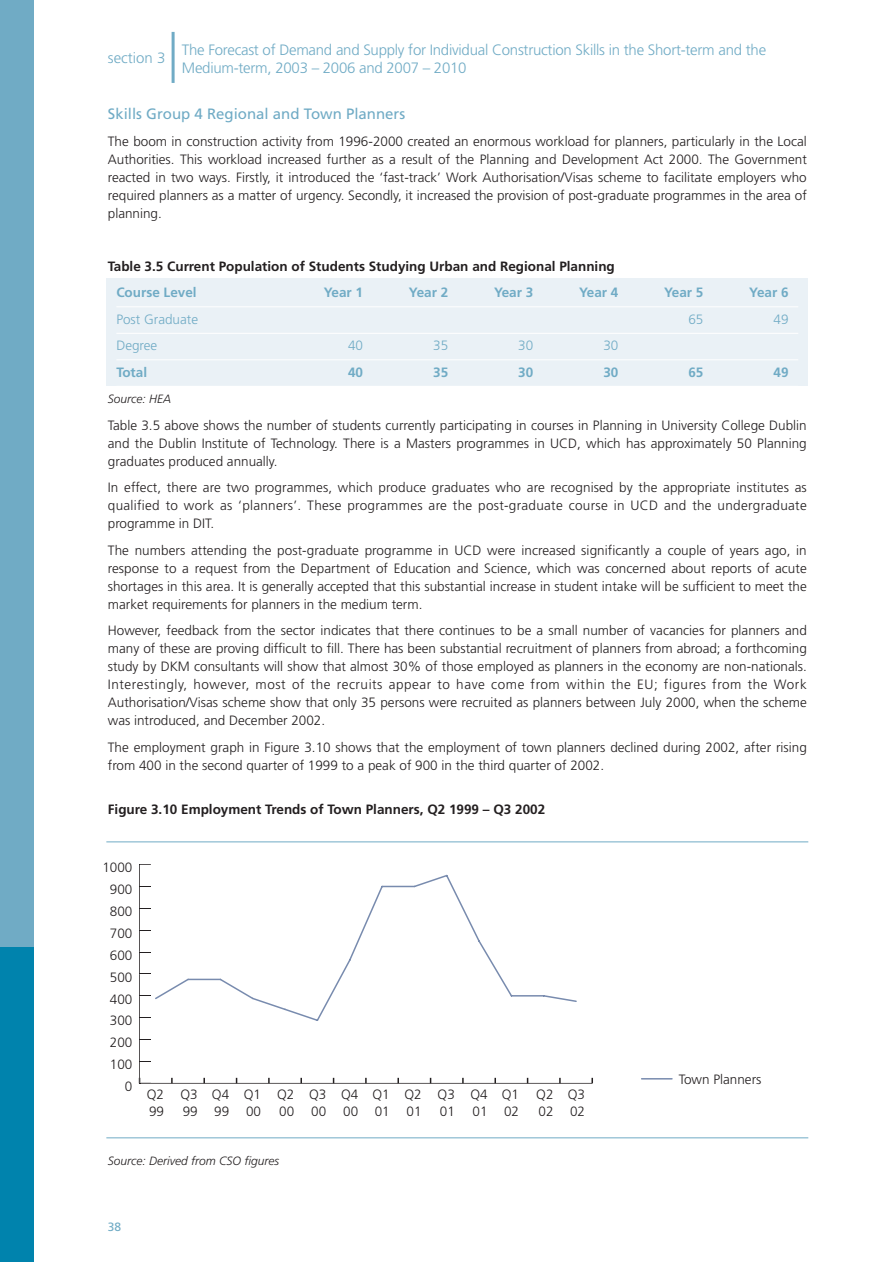
<style>
.page{position:relative;width:893px;height:1262px;background:#fff}
.page>*{position:absolute;margin:0;border:0;box-sizing:border-box;transform-origin:0 0}
.t1{font:300 15px/18px "Frutiger";letter-spacing:-.015em;color:#70abc5}
.t2{font:15px "Frutiger";color:#70abc5}
.t3{font:300 13.5px/18px "Frutiger";color:#231f20}
.t4{font:700 13.5px "Frutiger";color:#231f20}
.t5{font:700 13.5px "Frutiger";color:#70abc5}
.t6{font:300 13.5px "Frutiger";color:#70abc5}
.t7{font:italic 300 12px "Frutiger";color:#231f20}
.t8{font:12px "Frutiger";color:#70abc5}
</style>
<div class="page">
<div style="left:106px;top:279px;width:702px;height:107px;background:#eaf1f6"></div>
<div style="left:1px;top:0;width:33px;height:1262px;background:#70abc5"></div>
<div style="left:1px;top:947px;width:33px;height:315px;background:#0083ad"></div>
<hr style="left:171px;top:32px;width:3px;height:51px;background:#70abc5">
<hr style="left:116px;top:306px;width:682px;height:1px;background:#fff">
<hr style="left:116px;top:333px;width:682px;height:1px;background:#fff">
<hr style="left:116px;top:359px;width:682px;height:1px;background:#fff">
<hr style="left:106px;top:841px;width:702px;height:1px;background:#70abc5">
<svg style="left:139px;top:864px;width:454px;height:219px"></svg>
<svg style="left:154px;top:873px;width:519px;height:207px"></svg>
<hr style="left:106px;top:1137px;width:702px;height:1px;background:#70abc5">
<p class="t1" style="left:108px;top:50px;width:59px">section 3</p>
<p class="t1" style="left:182px;top:42px;width:585px">The Forecast of Demand and Supply for Individual Construction Skills in the Short-term and the<br>Medium-term, 2003 – 2006 and 2007 – 2010</p>
<p class="t2" style="left:108px;top:108px;width:299px">Skills Group 4 Regional and Town Planners</p>
<p class="t3" style="left:108px;top:133px;width:700px;text-align:justify">The boom in construction activity from 1996-2000 created an enormous workload for planners, particularly in the Local Authorities. This workload increased further as a result of the Planning and Development Act 2000. The Government reacted in two ways. Firstly, it introduced the ‘fast-track’ Work Authorisation/Visas scheme to facilitate employers who required planners as a matter of urgency. Secondly, it increased the provision of post-graduate programmes in the area of planning.</p>
<p class="t4" style="left:108px;top:260px;width:508px">Table 3.5 Current Population of Students Studying Urban and Regional Planning</p>
<p class="t5" style="left:116px;top:287px;width:82px">Course Level</p>
<p class="t5" style="left:324px;top:287px;width:41px">Year 1</p>
<p class="t5" style="left:409px;top:287px;width:41px">Year 2</p>
<p class="t5" style="left:494px;top:287px;width:41px">Year 3</p>
<p class="t5" style="left:579px;top:287px;width:41px">Year 4</p>
<p class="t5" style="left:664px;top:287px;width:41px">Year 5</p>
<p class="t5" style="left:749px;top:287px;width:41px">Year 6</p>
<p class="t6" style="left:116px;top:313px;width:83px">Post Graduate</p>
<p class="t6" style="left:688px;top:313px;width:17px">65</p>
<p class="t6" style="left:773px;top:313px;width:17px">49</p>
<p class="t6" style="left:116px;top:340px;width:42px">Degree</p>
<p class="t6" style="left:348px;top:340px;width:17px">40</p>
<p class="t6" style="left:433px;top:340px;width:17px">35</p>
<p class="t6" style="left:518px;top:340px;width:17px">30</p>
<p class="t6" style="left:603px;top:340px;width:17px">30</p>
<p class="t5" style="left:116px;top:366px;width:32px">Total</p>
<p class="t5" style="left:348px;top:366px;width:17px">40</p>
<p class="t5" style="left:433px;top:366px;width:17px">35</p>
<p class="t5" style="left:518px;top:366px;width:17px">30</p>
<p class="t5" style="left:603px;top:366px;width:17px">30</p>
<p class="t5" style="left:688px;top:366px;width:17px">65</p>
<p class="t5" style="left:773px;top:366px;width:17px">49</p>
<p class="t7" style="left:108px;top:394px;width:65px">Source: HEA</p>
<p class="t3" style="left:108px;top:417px;width:700px;text-align:justify">Table 3.5 above shows the number of students currently participating in courses in Planning in University College Dublin and the Dublin Institute of Technology. There is a Masters programmes in UCD, which has approximately 50 Planning graduates produced annually.</p>
<p class="t3" style="left:108px;top:479px;width:700px;text-align:justify">In effect, there are two programmes, which produce graduates who are recognised by the appropriate institutes as qualified to work as ‘planners’. These programmes are the post-graduate course in UCD and the undergraduate programme in DIT.</p>
<p class="t3" style="left:108px;top:542px;width:700px;text-align:justify">The numbers attending the post-graduate programme in UCD were increased significantly a couple of years ago, in response to a request from the Department of Education and Science, which was concerned about reports of acute shortages in this area. It is generally accepted that this substantial increase in student intake will be sufficient to meet the market requirements for planners in the medium term.</p>
<p class="t3" style="left:108px;top:622px;width:700px;text-align:justify">However, feedback from the sector indicates that there continues to be a small number of vacancies for planners and many of these are proving difficult to fill. There has been substantial recruitment of planners from abroad; a forthcoming study by DKM consultants will show that almost 30% of those employed as planners in the economy are non-nationals.<br>Interestingly, however, most of the recruits appear to have come from within the EU; figures from the Work Authorisation/Visas scheme show that only 35 persons were recruited as planners between July 2000, when the scheme was introduced, and December 2002.</p>
<p class="t3" style="left:108px;top:739px;width:700px">The employment graph in Figure 3.10 shows that the employment of town planners declined during 2002, after rising from 400 in the second quarter of 1999 to a peak of 900 in the third quarter of 2002.</p>
<p class="t4" style="left:108px;top:804px;width:439px">Figure 3.10 Employment Trends of Town Planners, Q2 1999 – Q3 2002</p>
<p class="t3" style="left:102px;top:859px;width:32px">1000</p>
<p class="t3" style="left:110px;top:881px;width:24px">900</p>
<p class="t3" style="left:110px;top:903px;width:24px">800</p>
<p class="t3" style="left:110px;top:925px;width:24px">700</p>
<p class="t3" style="left:110px;top:947px;width:24px">600</p>
<p class="t3" style="left:110px;top:969px;width:24px">500</p>
<p class="t3" style="left:110px;top:990px;width:24px">400</p>
<p class="t3" style="left:110px;top:1012px;width:24px">300</p>
<p class="t3" style="left:110px;top:1034px;width:24px">200</p>
<p class="t3" style="left:110px;top:1056px;width:24px">100</p>
<p class="t3" style="left:125px;top:1078px;width:9px">0</p>
<p class="t3" style="left:147px;top:1087px;width:19px;line-height:16.5px">Q2<br>99</p>
<p class="t3" style="left:180px;top:1087px;width:19px;line-height:16.5px">Q3<br>99</p>
<p class="t3" style="left:212px;top:1087px;width:19px;line-height:16.5px">Q4<br>99</p>
<p class="t3" style="left:277px;top:1087px;width:19px;line-height:16.5px">Q2<br>00</p>
<p class="t3" style="left:244px;top:1087px;width:19px;line-height:16.5px">Q1<br>00</p>
<p class="t3" style="left:309px;top:1087px;width:19px;line-height:16.5px">Q3<br>00</p>
<p class="t3" style="left:341px;top:1087px;width:19px;line-height:16.5px">Q4<br>00</p>
<p class="t3" style="left:372px;top:1087px;width:19px;line-height:16.5px">Q1<br>01</p>
<p class="t3" style="left:437px;top:1087px;width:19px;line-height:16.5px">Q3<br>01</p>
<p class="t3" style="left:404px;top:1087px;width:19px;line-height:16.5px">Q2<br>01</p>
<p class="t3" style="left:470px;top:1087px;width:19px;line-height:16.5px">Q4<br>01</p>
<p class="t3" style="left:502px;top:1087px;width:19px;line-height:16.5px">Q1<br>02</p>
<p class="t3" style="left:567px;top:1087px;width:19px;line-height:16.5px">Q3<br>02</p>
<p class="t3" style="left:536px;top:1087px;width:19px;line-height:16.5px">Q2<br>02</p>
<p class="t7" style="left:108px;top:1156px;width:173px">Source: Derived from CSO figures</p>
<p class="t8" style="left:108px;top:1222px;width:15px">38</p>
<p class="t3" style="left:678px;top:1071px;width:84px">Town Planners</p>
</div>
